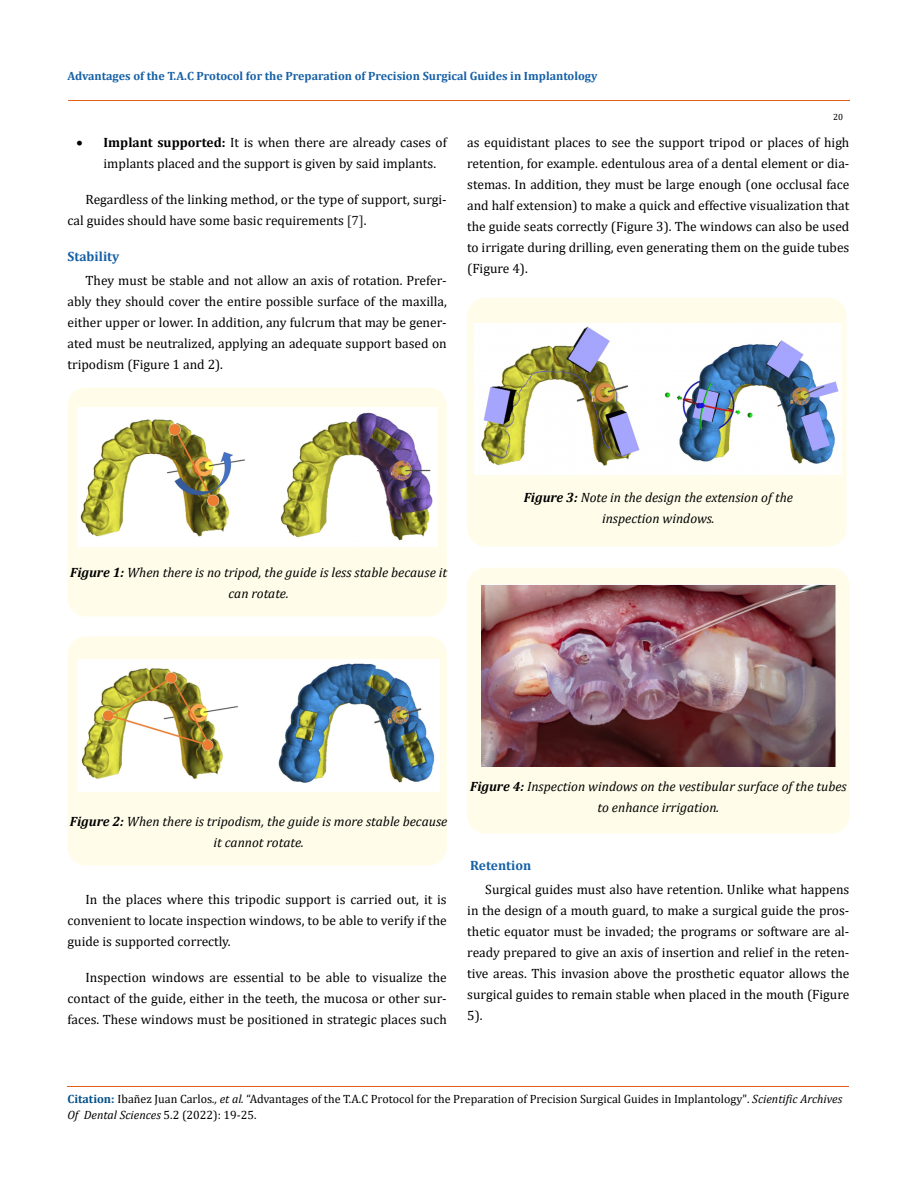
<style>
.page{position:relative;width:917px;height:1188px;background:#fff}
.page>*{position:absolute;margin:0;border:0;box-sizing:border-box;transform-origin:0 0}
.t1{font:13.5px/21px "Cambria";color:#000;text-align:justify}
.t2{font:italic 13.5px/21px "Cambria";color:#000;text-align:center}
.t3{font:700 13.5px "Cambria";color:#1560a6}
.t4{font:12px/16.5px "Cambria";color:#000}
.t5{font:700 12px "Cambria";color:#1560a6}
.t6{font:9px "Cambria";color:#000}
.s1{font-weight:700}
.s2{color:#202124}
.s3{font-weight:700;color:#035089}
.s4{font-style:italic}
</style>
<div class="page">
<hr style="left:68px;top:101px;width:781px;height:1px;background:#e05d1a">
<div style="left:68px;top:388px;width:379px;height:228px;background:#fffde9;border-radius:18px"></div>
<img style="left:77px;top:408px;width:360px;height:139px">
<div style="left:68px;top:636px;width:379px;height:229px;background:#fffde9;border-radius:18px"></div>
<img style="left:78px;top:659px;width:361px;height:132px">
<div style="left:467px;top:298px;width:379px;height:249px;background:#fffde9;border-radius:18px"></div>
<img style="left:474px;top:323px;width:367px;height:152px">
<div style="left:467px;top:568px;width:382px;height:266px;background:#fffde9;border-radius:18px"></div>
<img style="left:481px;top:585px;width:354px;height:182px">
<hr style="left:67px;top:1087px;width:782px;height:1px;background:#e05d1a">
<p class="t5" style="left:68px;top:68px;width:531px">Advantages of the T.A.C Protocol for the Preparation of Precision Surgical Guides in Implantology</p>
<p class="t6" style="left:833px;top:112px;width:11px">20</p>
<p class="t1" style="left:104px;top:131px;width:345px;text-indent:-27px">• <span class="s1">Implant supported:</span> It is when there are already cases of implants placed and the support is given by said implants.</p>
<p class="t1" style="left:68px;top:188px;width:381px;text-indent:18px">Regardless of the linking method, or the type of support, surgi&shy;cal guides should have some basic requirements <span class="s2">[7]</span>.</p>
<p class="t3" style="left:68px;top:246px;width:53px">Stability</p>
<p class="t1" style="left:67px;top:269px;width:381px;text-indent:18px">They must be stable and not allow an axis of rotation. Prefer&shy;ably they should cover the entire possible surface of the maxilla, either upper or lower. In addition, any fulcrum that may be gener&shy;ated must be neutralized, applying an adequate support based on tripodism (Figure 1 and 2).</p>
<p class="t1" style="left:467px;top:131px;width:384px">as equidistant places to see the support tripod or places of high retention, for example. edentulous area of a dental element or dia&shy;stemas. In addition, they must be large enough (one occlusal face and half extension) to make a quick and effective visualization that the guide seats correctly (Figure 3). The windows can also be used to irrigate during drilling, even generating them on the guide tubes (Figure 4).</p>
<p class="t2" style="left:70px;top:561px;width:378px"><span class="s1">Figure 1:</span> When there is no tripod, the guide is less stable because it can rotate.</p>
<p class="t2" style="left:523px;top:486px;width:271px"><span class="s1">Figure 3:</span> Note in the design the extension of the inspection windows.</p>
<p class="t2" style="left:70px;top:810px;width:379px"><span class="s1">Figure 2:</span> When there is tripodism, the guide is more stable because it cannot rotate.</p>
<p class="t1" style="left:68px;top:889px;width:381px;text-indent:18px">In the places where this tripodic support is carried out, it is convenient to locate inspection windows, to be able to verify if the guide is supported correctly.</p>
<p class="t1" style="left:68px;top:967px;width:381px;text-indent:18px">Inspection windows are essential to be able to visualize the contact of the guide, either in the teeth, the mucosa or other sur&shy;faces. These windows must be positioned in strategic places such</p>
<p class="t2" style="left:470px;top:776px;width:378px"><span class="s1">Figure 4:</span> Inspection windows on the vestibular surface of the tubes to enhance irrigation.</p>
<p class="t3" style="left:470px;top:856px;width:62px">Retention</p>
<p class="t1" style="left:467px;top:879px;width:383px;text-indent:18px">Surgical guides must also have retention. Unlike what happens in the design of a mouth guard, to make a surgical guide the pros&shy;thetic equator must be invaded; the programs or software are al&shy;ready prepared to give an axis of insertion and relief in the reten&shy;tive areas. This invasion above the prosthetic equator allows the surgical guides to remain stable when placed in the mouth (Figure 5).</p>
<p class="t4" style="left:67px;top:1090px;width:776px"><span class="s3">Citation:</span> Ibañez Juan Carlos<span class="s4">., et al.</span> “Advantages of the T.A.C Protocol for the Preparation of Precision Surgical Guides in Implantology". <span class="s4">Scientific Archives<br>Of Dental Sciences</span> 5.2 (2022): 19-25.</p>
</div>
